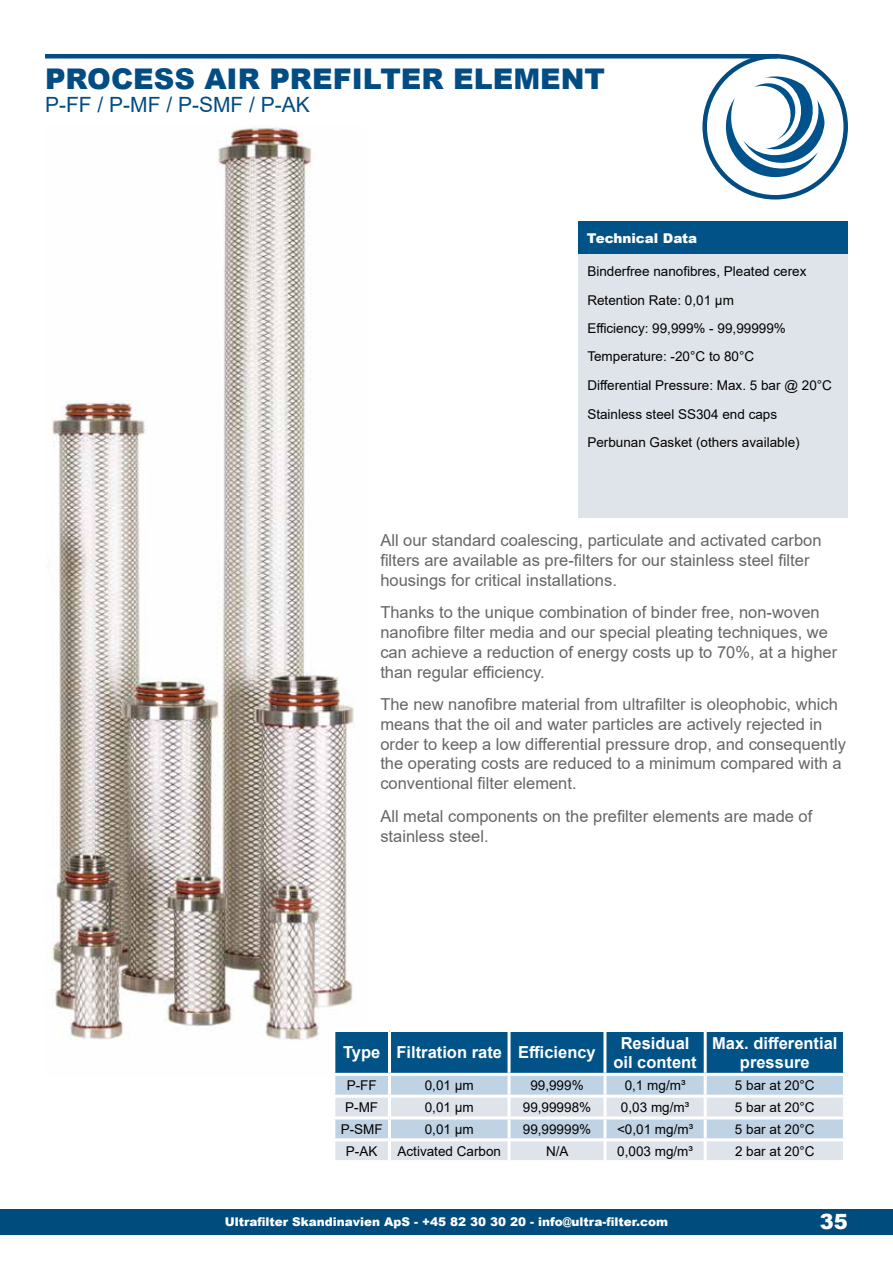
<style>
.page{position:relative;width:893px;height:1263px;background:#fff}
.page>*{position:absolute;margin:0;border:0;box-sizing:border-box;transform-origin:0 0}
.t1{font:900 28.5px "Arial";color:#004c83}
.t2{font:21px "Arial";color:#004c83}
.t3{font:900 21px "Arial";color:#fff}
.t4{font:16.5px/19.8px "Arial";color:#666}
.t5{font:700 16.5px/19.8px "Arial";color:#fff;text-align:center}
.t6{font:13.5px "Arial";color:#020203}
.t7{font:900 13.5px "Arial";color:#fff}
.t8{font:900 12px "Arial";color:#fff}
</style>
<div class="page">
<div style="left:45px;top:54px;width:732px;height:5px;background:#004c83"></div>
<div style="left:578px;top:221px;width:270px;height:297px;background:#dfe4ea"></div>
<div style="left:578px;top:221px;width:270px;height:33px;background:#005287"></div>
<div style="left:0;top:1209px;width:893px;height:25px;background:#004c7c"></div>
<svg style="left:721px;top:75px;width:103px;height:108px"></svg>
<div style="left:702px;top:54px;width:146px;height:146px;border:4px solid #004c83;border-radius:50%"></div>
<img style="left:51px;top:125px;width:303px;height:915px">
<svg style="left:335px;top:1032px;width:508px;height:128px;background:#87abc5"></svg>
<hr style="left:388px;top:1076px;width:3px;height:19px;background:#fff">
<hr style="left:508px;top:1076px;width:3px;height:19px;background:#fff">
<hr style="left:603px;top:1076px;width:3px;height:19px;background:#fff">
<hr style="left:704px;top:1076px;width:3px;height:19px;background:#fff">
<hr style="left:332px;top:1095px;width:57px;height:3px;background:#fff">
<hr style="left:389px;top:1095px;width:120px;height:3px;background:#fff">
<hr style="left:388px;top:1098px;width:3px;height:18px;background:#fff">
<hr style="left:509px;top:1095px;width:96px;height:3px;background:#fff">
<hr style="left:508px;top:1098px;width:3px;height:18px;background:#fff">
<hr style="left:605px;top:1095px;width:100px;height:3px;background:#fff">
<hr style="left:603px;top:1098px;width:3px;height:18px;background:#fff">
<hr style="left:705px;top:1095px;width:141px;height:3px;background:#fff">
<hr style="left:704px;top:1098px;width:3px;height:18px;background:#fff">
<hr style="left:332px;top:1116px;width:57px;height:3px;background:#fff">
<hr style="left:389px;top:1116px;width:120px;height:3px;background:#fff">
<hr style="left:388px;top:1119px;width:3px;height:19px;background:#fff">
<hr style="left:509px;top:1116px;width:96px;height:3px;background:#fff">
<hr style="left:508px;top:1119px;width:3px;height:19px;background:#fff">
<hr style="left:605px;top:1116px;width:100px;height:3px;background:#fff">
<hr style="left:603px;top:1119px;width:3px;height:19px;background:#fff">
<hr style="left:705px;top:1116px;width:141px;height:3px;background:#fff">
<hr style="left:704px;top:1119px;width:3px;height:19px;background:#fff">
<hr style="left:332px;top:1138px;width:57px;height:3px;background:#fff">
<hr style="left:389px;top:1138px;width:120px;height:3px;background:#fff">
<hr style="left:388px;top:1141px;width:3px;height:19px;background:#fff">
<hr style="left:509px;top:1138px;width:96px;height:3px;background:#fff">
<hr style="left:508px;top:1141px;width:3px;height:19px;background:#fff">
<hr style="left:605px;top:1138px;width:100px;height:3px;background:#fff">
<hr style="left:603px;top:1141px;width:3px;height:19px;background:#fff">
<hr style="left:705px;top:1138px;width:141px;height:3px;background:#fff">
<hr style="left:704px;top:1141px;width:3px;height:19px;background:#fff">
<hr style="left:332px;top:1029px;width:57px;height:3px;background:#fff">
<hr style="left:332px;top:1032px;width:3px;height:41px;background:#fff">
<hr style="left:388px;top:1032px;width:3px;height:41px;background:#fff">
<hr style="left:508px;top:1032px;width:3px;height:41px;background:#fff">
<hr style="left:603px;top:1032px;width:3px;height:41px;background:#fff">
<hr style="left:704px;top:1032px;width:3px;height:41px;background:#fff">
<hr style="left:332px;top:1073px;width:57px;height:3px;background:#fff">
<hr style="left:389px;top:1073px;width:120px;height:3px;background:#fff">
<hr style="left:509px;top:1073px;width:96px;height:3px;background:#fff">
<hr style="left:605px;top:1073px;width:100px;height:3px;background:#fff">
<hr style="left:705px;top:1073px;width:141px;height:3px;background:#fff">
<h1 class="t1" style="left:45px;top:58px;width:562px">PROCESS AIR PREFILTER ELEMENT</h1>
<p class="t2" style="left:45px;top:90px;width:266px">P-FF / P-MF / P-SMF / P-AK</p>
<p class="t7" style="left:587px;top:228px;width:112px">Technical Data</p>
<p class="t6" style="left:587px;top:262px;width:221px">Binderfree nanofibres, Pleated cerex</p>
<p class="t6" style="left:587px;top:291px;width:148px">Retention Rate: 0,01 µm</p>
<p class="t6" style="left:587px;top:319px;width:200px">Efficiency: 99,999% - 99,99999%</p>
<p class="t6" style="left:587px;top:347px;width:168px">Temperature: -20°C to 80°C</p>
<p class="t6" style="left:587px;top:376px;width:246px">Differential Pressure: Max. 5 bar @ 20°C</p>
<p class="t6" style="left:587px;top:404px;width:191px">Stainless steel SS304 end caps</p>
<p class="t6" style="left:587px;top:433px;width:214px">Perbunan Gasket (others available)</p>
<p class="t4" style="left:380px;top:530px;width:443px">All our standard coalescing, particulate and activated carbon filters are available as pre-filters for our stainless steel filter housings for critical installations.</p>
<p class="t4" style="left:380px;top:602px;width:458px">Thanks to the unique combination of binder free, non-woven nanofibre filter media and our special pleating techniques, we can achieve a reduction of energy costs up to 70%, at a higher than regular efficiency.</p>
<p class="t4" style="left:380px;top:694px;width:467px">The new nanofibre material from ultrafilter is oleophobic, which means that the oil and water particles are actively rejected in order to keep a low differential pressure drop, and consequently the operating costs are reduced to a minimum compared with a conventional filter element.</p>
<p class="t4" style="left:380px;top:806px;width:433px">All metal components on the prefilter elements are made of stainless steel.</p>
<p class="t5" style="left:343px;top:1043px;width:254px">Type Filtration rate Efficiency</p>
<p class="t5" style="left:613px;top:1033px;width:85px">Residual oil content</p>
<p class="t5" style="left:712px;top:1033px;width:127px">Max. differential pressure</p>
<p class="t6" style="left:347px;top:1076px;width:31px">P-FF</p>
<p class="t6" style="left:425px;top:1076px;width:51px">0,01 µm</p>
<p class="t6" style="left:530px;top:1076px;width:55px">99,999%</p>
<p class="t6" style="left:625px;top:1076px;width:62px">0,1 mg/m³</p>
<p class="t6" style="left:735px;top:1076px;width:81px">5 bar at 20°C</p>
<p class="t6" style="left:345px;top:1098px;width:34px">P-MF</p>
<p class="t6" style="left:425px;top:1098px;width:51px">0,01 µm</p>
<p class="t6" style="left:523px;top:1098px;width:70px">99,99998%</p>
<p class="t6" style="left:621px;top:1098px;width:70px">0,03 mg/m³</p>
<p class="t6" style="left:735px;top:1098px;width:81px">5 bar at 20°C</p>
<p class="t6" style="left:341px;top:1120px;width:43px">P-SMF</p>
<p class="t6" style="left:425px;top:1120px;width:51px">0,01 µm</p>
<p class="t6" style="left:523px;top:1120px;width:70px">99,99999%</p>
<p class="t6" style="left:617px;top:1120px;width:78px">&lt;0,01 mg/m³</p>
<p class="t6" style="left:735px;top:1120px;width:81px">5 bar at 20°C</p>
<p class="t6" style="left:346px;top:1141px;width:33px">P-AK</p>
<p class="t6" style="left:397px;top:1141px;width:105px">Activated Carbon</p>
<p class="t6" style="left:546px;top:1141px;width:24px">N/A</p>
<p class="t6" style="left:617px;top:1141px;width:77px">0,003 mg/m³</p>
<p class="t6" style="left:735px;top:1141px;width:81px">2 bar at 20°C</p>
<p class="t8" style="left:225px;top:1213px;width:445px">Ultrafilter Skandinavien ApS - +45 82 30 30 20 - info@ultra-filter.com</p>
<p class="t3" style="left:820px;top:1206px;width:30px">35</p>
</div>
